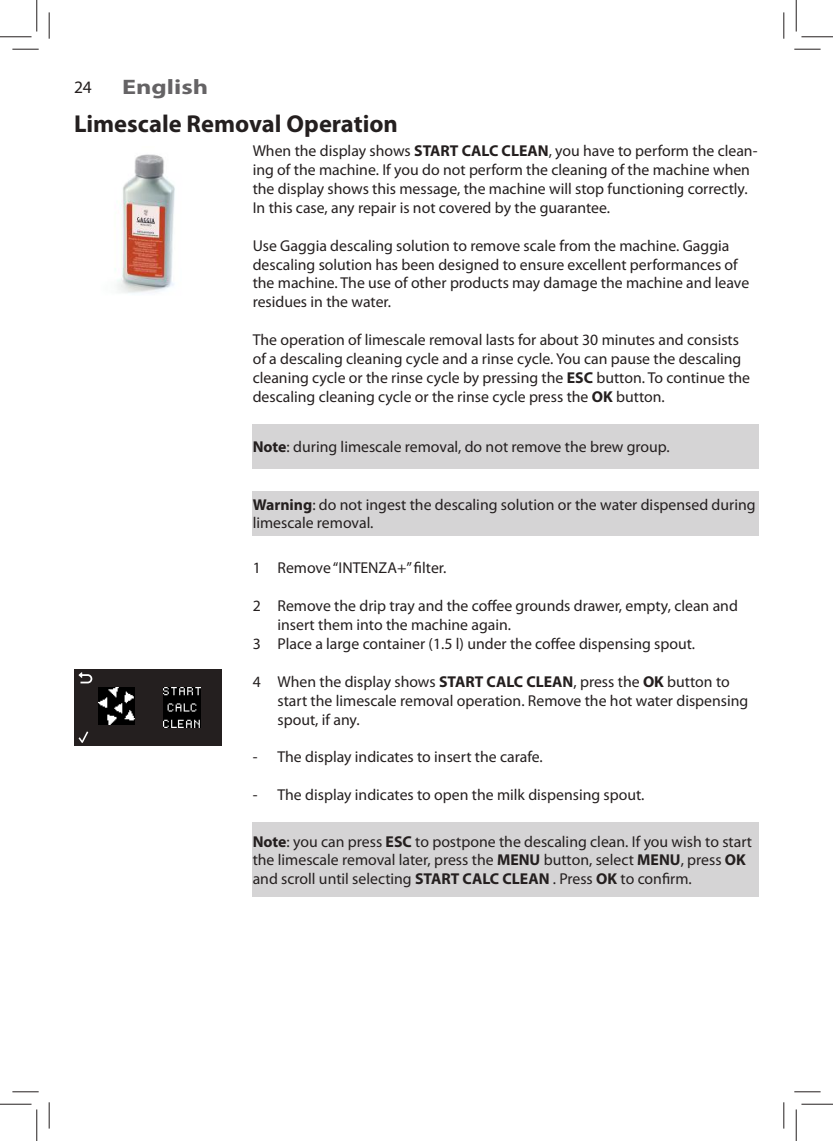
<style>
.page{position:relative;width:833px;height:1141px;background:#fff}
.page>*{position:absolute;margin:0;border:0;box-sizing:border-box;transform-origin:0 0}
.t1{font:700 24.5px "Myriad Pro";color:#241f1f}
.t2{font:700 21px "Myriad Pro";color:#656365;scale:1.25 1}
.t3{font:17.5px "Myriad Pro";color:#241f1f}
.t4{font:15.75px/18.9px "Myriad Pro";color:#241f1f}
.s1{font-weight:700}
</style>
<div class="page">
<div style="left:253px;top:424px;width:506px;height:44px;background:#d5d4d5"></div>
<div style="left:253px;top:490px;width:506px;height:45px;background:#d5d4d5"></div>
<div style="left:253px;top:822px;width:506px;height:74px;background:#d5d4d5"></div>
<div style="left:74px;top:668px;width:147px;height:77px;background:#241f1f"></div>
<img style="left:163px;top:687px;width:37px;height:39px">
<img style="left:99px;top:687px;width:36px;height:37px">
<svg style="left:78px;top:731px;width:10px;height:11px"></svg>
<svg style="left:78px;top:672px;width:14px;height:11px"></svg>
<img style="left:115px;top:154px;width:60px;height:139px">
<svg style="left:12px;top:49px;width:27px;height:1px"></svg>
<svg style="left:794px;top:49px;width:26px;height:1px"></svg>
<svg style="left:12px;top:1091px;width:27px;height:1px"></svg>
<svg style="left:794px;top:1091px;width:26px;height:1px"></svg>
<svg style="left:49px;top:12px;width:1px;height:27px"></svg>
<svg style="left:49px;top:1102px;width:1px;height:26px"></svg>
<svg style="left:783px;top:12px;width:1px;height:27px"></svg>
<svg style="left:783px;top:1102px;width:1px;height:26px"></svg>
<hr style="left:0;top:36px;width:32px;height:1px;background:#241f1f">
<hr style="left:801px;top:36px;width:31px;height:1px;background:#241f1f">
<hr style="left:0;top:1103px;width:32px;height:1px;background:#241f1f">
<hr style="left:801px;top:1103px;width:31px;height:1px;background:#241f1f">
<hr style="left:36px;top:0;width:1px;height:32px;background:#241f1f">
<hr style="left:36px;top:1109px;width:1px;height:31px;background:#241f1f">
<hr style="left:795px;top:0;width:1px;height:32px;background:#241f1f">
<hr style="left:795px;top:1109px;width:1px;height:31px;background:#241f1f">
<p class="t3" style="left:74px;top:76px;width:19px">24</p>
<h2 class="t2" style="left:122px;top:73px;width:70px">English</h2>
<h1 class="t1" style="left:74px;top:108px;width:325px">Limescale Removal Operation</h1>
<p class="t4" style="left:253px;top:141px;width:506px">When the display shows <span class="s1">START CALC CLEAN</span>, you have to perform the clean&shy;ing of the machine. If you do not perform the cleaning of the machine when the display shows this message, the machine will stop functioning correctly.<br>In this case, any repair is not covered by the guarantee.</p>
<p class="t4" style="left:253px;top:235px;width:498px">Use Gaggia descaling solution to remove scale from the machine. Gaggia descaling solution has been designed to ensure excellent performances of the machine. The use of other products may damage the machine and leave residues in the water.</p>
<p class="t4" style="left:253px;top:330px;width:499px">The operation of limescale removal lasts for about 30 minutes and consists of a descaling cleaning cycle and a rinse cycle. You can pause the descaling cleaning cycle or the rinse cycle by pressing the <span class="s1">ESC</span> button. To continue the descaling cleaning cycle or the rinse cycle press the <span class="s1">OK</span> button.</p>
<p class="t4" style="left:253px;top:437px;width:418px"><span class="s1">Note</span>: during limescale removal, do not remove the brew group.</p>
<p class="t4" style="left:253px;top:494px;width:504px"><span class="s1">Warning</span>: do not ingest the descaling solution or the water dispensed during limescale removal.</p>
<p class="t4" style="left:253px;top:558px;width:195px">1 Remove “INTENZA+” filter.</p>
<p class="t4" style="left:253px;top:596px;width:486px">2 Remove the drip tray and the coffee grounds drawer, empty, clean and</p>
<p class="t4" style="left:277px;top:614px;width:235px">insert them into the machine again.</p>
<p class="t4" style="left:253px;top:633px;width:444px">3 Place a large container (1.5 l) under the coffee dispensing spout.</p>
<p class="t4" style="left:277px;top:671px;width:472px;text-indent:-25px">4 When the display shows <span class="s1">START CALC CLEAN</span>, press the <span class="s1">OK</span> button to start the limescale removal operation. Remove the hot water dispensing spout, if any.</p>
<p class="t4" style="left:253px;top:747px;width:291px">- The display indicates to insert the carafe.</p>
<p class="t4" style="left:253px;top:785px;width:393px">- The display indicates to open the milk dispensing spout.</p>
<p class="t4" style="left:253px;top:831px;width:501px"><span class="s1">Note</span>: you can press <span class="s1">ESC</span> to postpone the descaling clean. If you wish to start the limescale removal later, press the <span class="s1">MENU</span> button, select <span class="s1">MENU</span>, press <span class="s1">OK </span>and scroll until selecting <span class="s1">START CALC CLEAN</span> . Press <span class="s1">OK</span> to confirm.</p>
</div>
